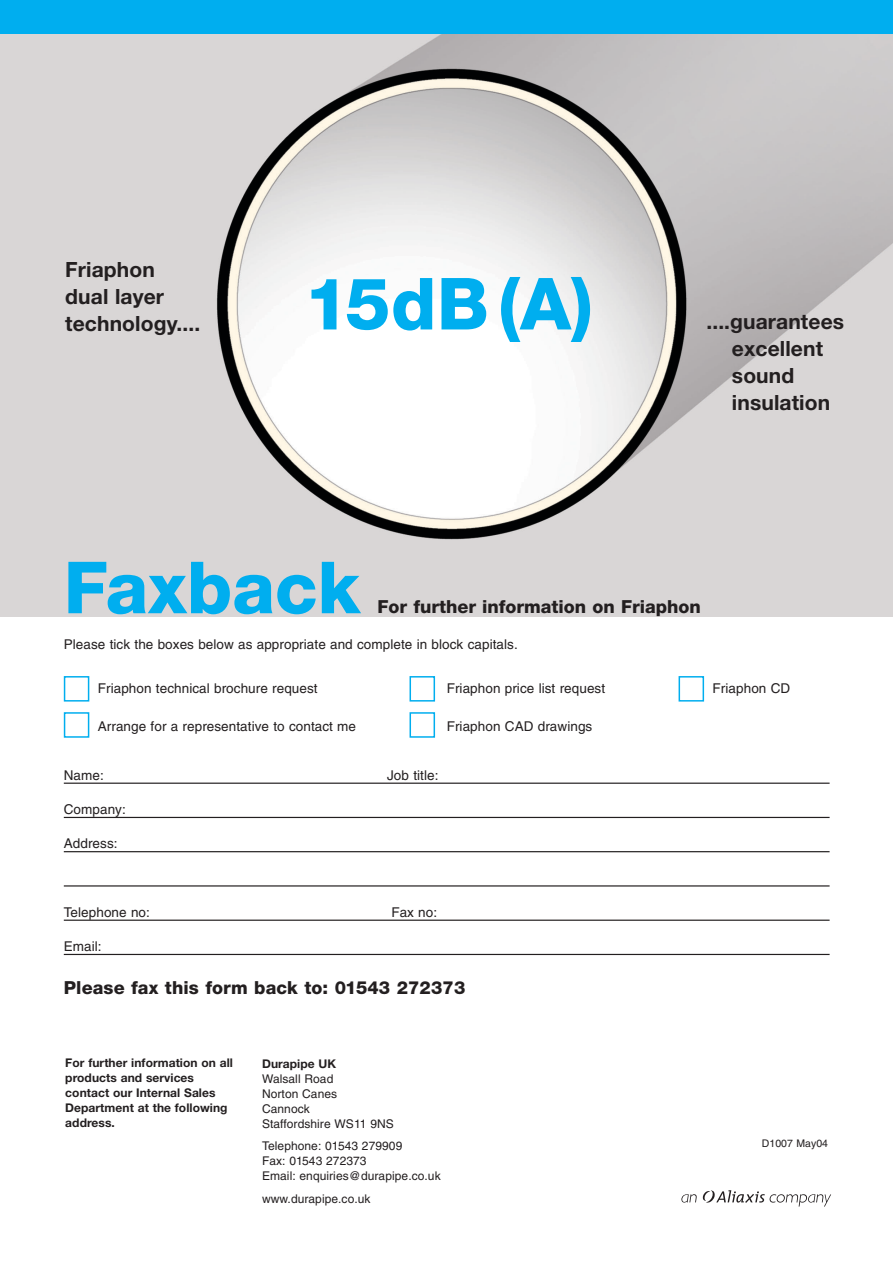
<style>
.page{position:relative;width:893px;height:1263px;background:#fff}
.page>*{position:absolute;margin:0;border:0;box-sizing:border-box;transform-origin:0 0}
.t1{font:800 72px "Helvetica Neue";color:#00aeef}
.t2{font:700 21px/27px "Helvetica Neue";letter-spacing:.005em;color:#231f20}
.t3{font:800 18px "Helvetica Neue";color:#231f20}
.t4{font:13.5px "Helvetica";letter-spacing:.005em;color:#231f20}
.t5{font:12px/15px "Helvetica";letter-spacing:.005em;color:#231f20}
.t6{font:700 12px/15px "Helvetica Neue";letter-spacing:.005em;color:#231f20}
.t7{font:10.5px "Helvetica";letter-spacing:.005em;color:#231f20}
</style>
<div class="page">
<hr style="left:64px;top:783px;width:765px;height:1px;background:#231f20">
<hr style="left:64px;top:817px;width:765px;height:1px;background:#231f20">
<hr style="left:64px;top:851px;width:765px;height:1px;background:#231f20">
<hr style="left:64px;top:885px;width:765px;height:2px;background:#231f20">
<hr style="left:64px;top:920px;width:765px;height:1px;background:#231f20">
<hr style="left:64px;top:954px;width:765px;height:1px;background:#231f20">
<svg style="left:63px;top:676px;width:641px;height:62px"></svg>
<img style="left:0;top:34px;width:892px;height:583px">
<div style="left:0;top:0;width:892px;height:34px;background:#00aeef"></div>
<svg style="left:681px;top:1190px;width:150px;height:17px"></svg>
<h2 class="t2" style="left:65px;top:258px;width:136px">Friaphon dual layer technology....</h2>
<h1 class="t1" style="left:304px;top:278px;width:290px">15dB(A)</h1>
<h2 class="t2" style="left:732px;top:310px;width:114px;text-indent:-26px">....guarantees excellent sound insulation</h2>
<h1 class="t1" style="left:64px;top:562px;width:298px">Faxback</h1>
<h3 class="t3" style="left:377px;top:600px;width:325px">For further information on Friaphon</h3>
<p class="t4" style="left:64px;top:639px;width:455px">Please tick the boxes below as appropriate and complete in block capitals.</p>
<p class="t4" style="left:98px;top:684px;width:221px">Friaphon technical brochure request</p>
<p class="t4" style="left:446px;top:684px;width:160px">Friaphon price list request</p>
<p class="t4" style="left:712px;top:684px;width:79px">Friaphon CD</p>
<p class="t4" style="left:98px;top:721px;width:260px">Arrange for a representative to contact me</p>
<p class="t4" style="left:446px;top:721px;width:147px">Friaphon CAD drawings</p>
<p class="t4" style="left:64px;top:770px;width:42px">Name:</p>
<p class="t4" style="left:387px;top:770px;width:53px">Job title:</p>
<p class="t4" style="left:64px;top:804px;width:64px">Company:</p>
<p class="t4" style="left:64px;top:838px;width:55px">Address:</p>
<p class="t4" style="left:64px;top:907px;width:88px">Telephone no:</p>
<p class="t4" style="left:391px;top:907px;width:47px">Fax no:</p>
<p class="t4" style="left:64px;top:941px;width:39px">Email:</p>
<h3 class="t3" style="left:64px;top:981px;width:403px">Please fax this form back to: 01543 272373</h3>
<p class="t6" style="left:65px;top:1057px;width:169px">For further information on all products and services contact our Internal Sales<br>Department at the following address.</p>
<p class="t6" style="left:262px;top:1057px;width:76px">Durapipe UK</p>
<p class="t5" style="left:262px;top:1072px;width:133px">Walsall Road<br>Norton Canes<br>Cannock<br>Staffordshire WS11 9NS</p>
<p class="t5" style="left:262px;top:1140px;width:180px">Telephone: 01543 279909<br>Fax: 01543 272373<br>Email: enquiries@durapipe.co.uk</p>
<p class="t5" style="left:262px;top:1192px;width:110px">www.durapipe.co.uk</p>
<p class="t7" style="left:761px;top:1140px;width:68px">D1007 May04</p>
</div>
